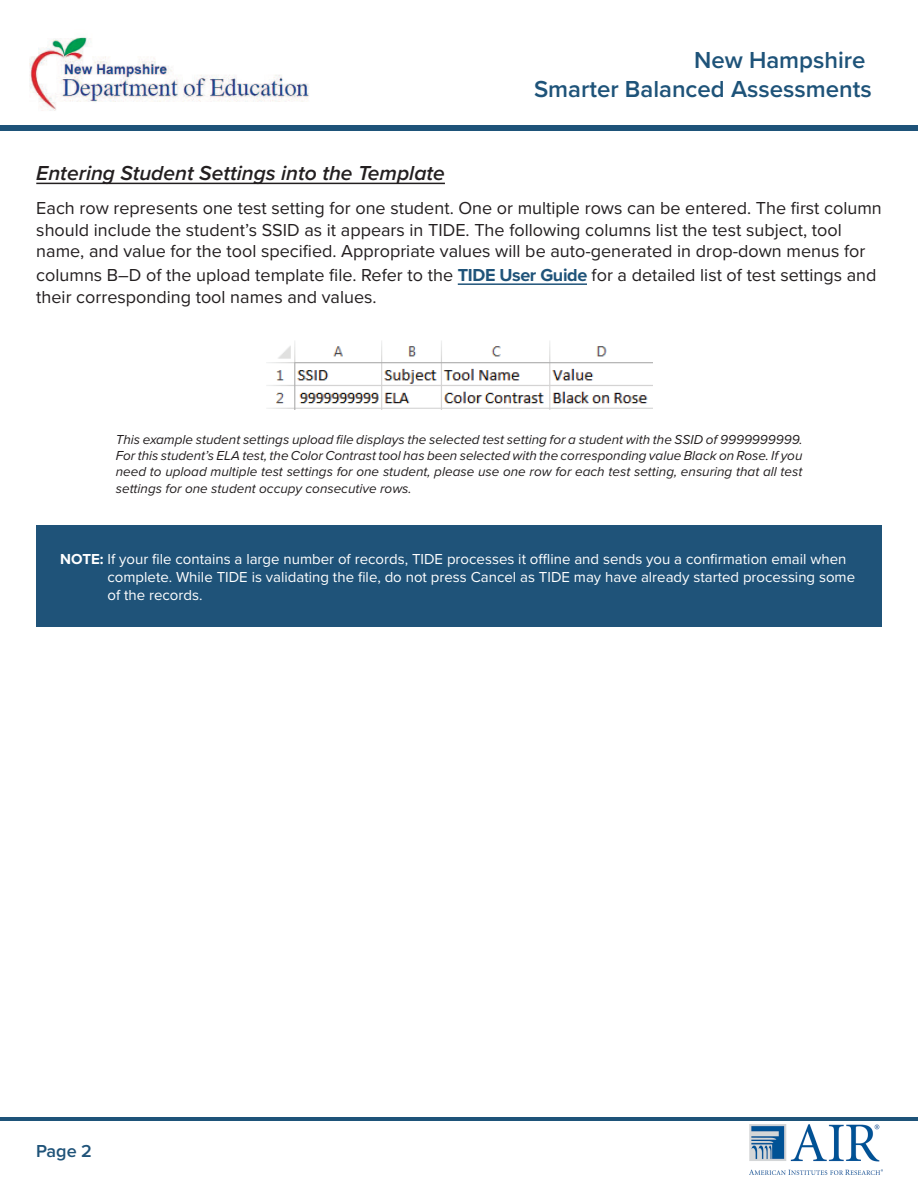
<style>
.page{position:relative;width:918px;height:1188px;background:#fff}
.page>*{position:absolute;margin:0;border:0;box-sizing:border-box;transform-origin:0 0}
.t1{font:600 24px/28.8px "Proxima Nova";color:#1e5379;text-align:right}
.t2{font:italic 600 21px "Proxima Nova";color:#231f20}
.BODY{font:18px/21.6px "Proxima Nova";color:#231f20}
.t3{font:600 18px "Proxima Nova";color:#1f5379}
.BODY-2{font:15px/18px "Proxima Nova";color:#fff}
.BODY-3{font:italic 13.5px/16.2px "Proxima Nova";color:#231f20;text-align:justify}
.s1{font-weight:700;color:#1f5379}
.s2{font-weight:700}
</style>
<div class="page">
<div style="left:0;top:125px;width:918px;height:6px;background:#1e5379"></div>
<img style="left:29px;top:36px;width:280px;height:75px">
<img style="left:750px;top:1125px;width:132px;height:50px">
<hr style="left:0;top:1117px;width:918px;height:4px;background:#1e5379">
<hr style="left:36px;top:183px;width:409px;height:1px;background:#231f20">
<hr style="left:458px;top:283px;width:129px;height:2px;background:#1f5379">
<img style="left:266px;top:341px;width:386px;height:69px">
<div style="left:36px;top:526px;width:846px;height:101px;background:#1f5379"></div>
<h1 class="t1" style="left:534px;top:47px;width:339px">New Hampshire<br>Smarter Balanced Assessments</h1>
<h3 class="t2" style="left:36px;top:161px;width:410px">Entering Student Settings into the Template</h3>
<p class="BODY" style="left:36px;top:198px;width:847px">Each row represents one test setting for one student. One or multiple rows can be entered. The first column should include the student’s SSID as it appears in TIDE. The following columns list the test subject, tool name, and value for the tool specified. Appropriate values will be auto-generated in drop-down menus for</p>
<p class="BODY" style="left:36px;top:265px;width:842px">columns B–D of the upload template file. Refer to the <span class="s1">TIDE User Guide</span> for a detailed list of test settings and their corresponding tool names and values.</p>
<p class="BODY-3" style="left:116px;top:432px;width:688px">This example student settings upload file displays the selected test setting for a student with the SSID of 9999999999.<br>For this student’s ELA test, the Color Contrast tool has been selected with the corresponding value Black on Rose. If you need to upload multiple test settings for one student, please use one row for each test setting, ensuring that all test settings for one student occupy consecutive rows.</p>
<p class="BODY-2" style="left:107px;top:550px;width:749px;text-indent:-47px"><span class="s2">NOTE:</span> If your file contains a large number of records, TIDE processes it offline and sends you a confirmation email when complete. While TIDE is validating the file, do not press Cancel as TIDE may have already started processing some of the records.</p>
<p class="t3" style="left:36px;top:1141px;width:58px">Page 2</p>
</div>
